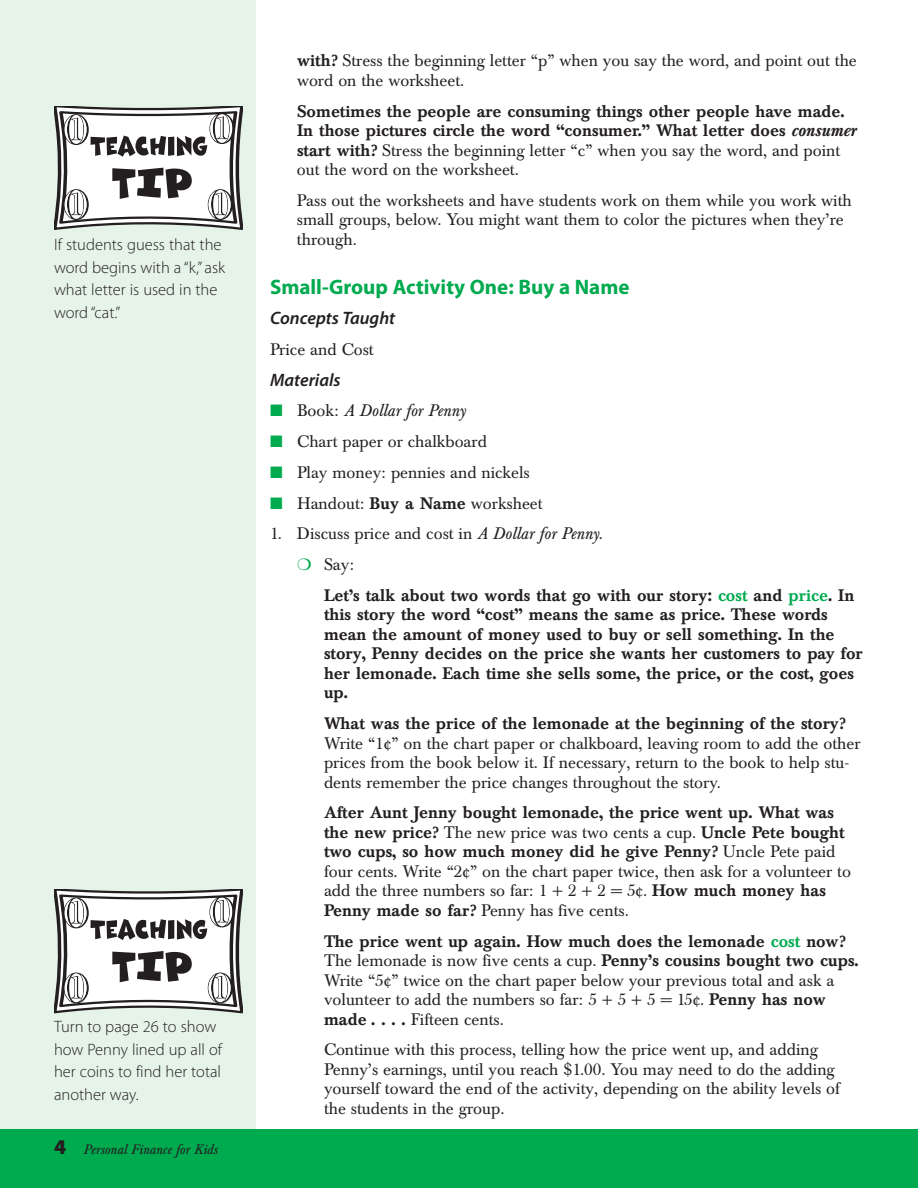
<style>
.page{position:relative;width:918px;height:1188px;background:#fff}
.page>*{position:absolute;margin:0;border:0;box-sizing:border-box;transform-origin:0 0}
.t1{font:700 21px "Myriad Pro";color:#00aa4f}
.t2{font:italic 600 18px "Myriad Pro";color:#231f20}
.t3{font:16.5px/19.5px "Baskerville BE";color:#231f20}
.t4{font:500 16.5px/19.5px "Baskerville BE";color:#231f20}
.t5{font:300 16.5px/22.5px "Myriad Pro";color:#231f20}
.t6{font:italic 16.5px "Baskerville BE";color:#231f20}
.t7{font:italic 13.5px "Baskerville BE";color:#231f20}
.s1{font-family:"Myriad Pro";font-weight:900;font-style:normal;font-size:21px}
.s2{font-weight:500}
.s3{font-style:italic}
.s4{font-weight:400}
.s5{color:#00aa4f}
.s6{font-style:normal}
.s7{font-weight:500;color:#00aa4f}
</style>
<div class="page">
<div style="left:0;top:0;width:256px;height:1188px;background:#e5f3e8"></div>
<div style="left:0;top:1130px;width:918px;height:58px;background:#00aa4f"></div>
<svg style="left:54px;top:106px;width:189px;height:124px;background:#bdbdbc"></svg>
<svg style="left:54px;top:890px;width:189px;height:123px;background:#bdbdbc"></svg>
<p class="t5" style="left:54px;top:235px;width:173px">If students guess that the word begins with a “k,” ask what letter is used in the word “cat.”</p>
<p class="t5" style="left:54px;top:1017px;width:170px">Turn to page 26 to show how Penny lined up all of her coins to find her total another way.</p>
<p class="t7" style="left:54px;top:1145px;width:165px"><span class="s1">4</span> Personal Finance for Kids</p>
<p class="t3" style="left:297px;top:53px;width:561px"><span class="s2">with?</span> Stress the beginning letter “p” when you say the word, and point out the word on the worksheet.</p>
<p class="t4" style="left:297px;top:103px;width:561px">Sometimes the people are consuming things other people have made.<br>In those pictures circle the word “consumer.” What letter does <span class="s3">consumer </span>start with? <span class="s4">Stress the beginning letter “c” when you say the word, and point out the word on the worksheet.</span></p>
<p class="t3" style="left:297px;top:192px;width:556px">Pass out the worksheets and have students work on them while you work with small groups, below. You might want them to color the pictures when they’re through.</p>
<p class="t1" style="left:270px;top:279px;width:361px">Small-Group Activity One: Buy a Name</p>
<p class="t2" style="left:270px;top:311px;width:127px">Concepts Taught</p>
<p class="t3" style="left:270px;top:341px;width:105px">Price and Cost</p>
<p class="t2" style="left:270px;top:373px;width:72px">Materials</p>
<p class="t6" style="left:270px;top:405px;width:197px"><span class="s5">■</span> <span class="s6">Book:</span> A Dollar for Penny</p>
<p class="t3" style="left:270px;top:434px;width:219px"><span class="s5">■</span> Chart paper or chalkboard</p>
<p class="t3" style="left:270px;top:464px;width:261px"><span class="s5">■</span> Play money: pennies and nickels</p>
<p class="t3" style="left:270px;top:495px;width:274px"><span class="s5">■</span> Handout: <span class="s2">Buy a Name</span> worksheet</p>
<p class="t3" style="left:297px;top:520px;width:307px;line-height:30.8px;text-indent:-27px">1. Discuss price and cost in <span class="s3">A Dollar for Penny. </span><span class="s5">❍</span> Say:</p>
<p class="t4" style="left:324px;top:588px;width:540px">Let’s talk about two words that go with our story: <span class="s5">cost</span> and <span class="s5">price</span>. In this story the word “cost” means the same as price. These words mean the amount of money used to buy or sell something. In the story, Penny decides on the price she wants her customers to pay for her lemonade. Each time she sells some, the price, or the cost, goes up.</p>
<p class="t4" style="left:324px;top:716px;width:523px">What was the price of the lemonade at the beginning of the story?</p>
<p class="t3" style="left:324px;top:735px;width:538px">Write “1¢” on the chart paper or chalkboard, leaving room to add the other prices from the book below it. If necessary, return to the book to help stu&shy;dents remember the price changes throughout the story.</p>
<p class="t3" style="left:324px;top:805px;width:529px"><span class="s2">After Aunt Jenny bought lemonade, the price went up. What was the new price?</span> The new price was two cents a cup. <span class="s2">Uncle Pete bought two cups, so how much money did he give Penny?</span> Uncle Pete paid four cents. Write “2¢” on the chart paper twice, then ask for a volunteer to add the three numbers so far: 1 + 2 + 2 = 5¢. <span class="s2">How much money has Penny made so far?</span> Penny has five cents.</p>
<p class="t3" style="left:324px;top:933px;width:536px"><span class="s2">The price went up again. How much does the lemonade</span> <span class="s7">cost</span> <span class="s2">now?<br></span>The lemonade is now five cents a cup. <span class="s2">Penny’s cousins bought two cups.<br></span>Write “5¢” twice on the chart paper below your previous total and ask a volunteer to add the numbers so far: 5 + 5 + 5 = 15¢. <span class="s2">Penny has now made . . . .</span> Fifteen cents.</p>
<p class="t3" style="left:324px;top:1042px;width:518px">Continue with this process, telling how the price went up, and adding Penny’s earnings, until you reach $1.00. You may need to do the adding yourself toward the end of the activity, depending on the ability levels of the students in the group.</p>
</div>
